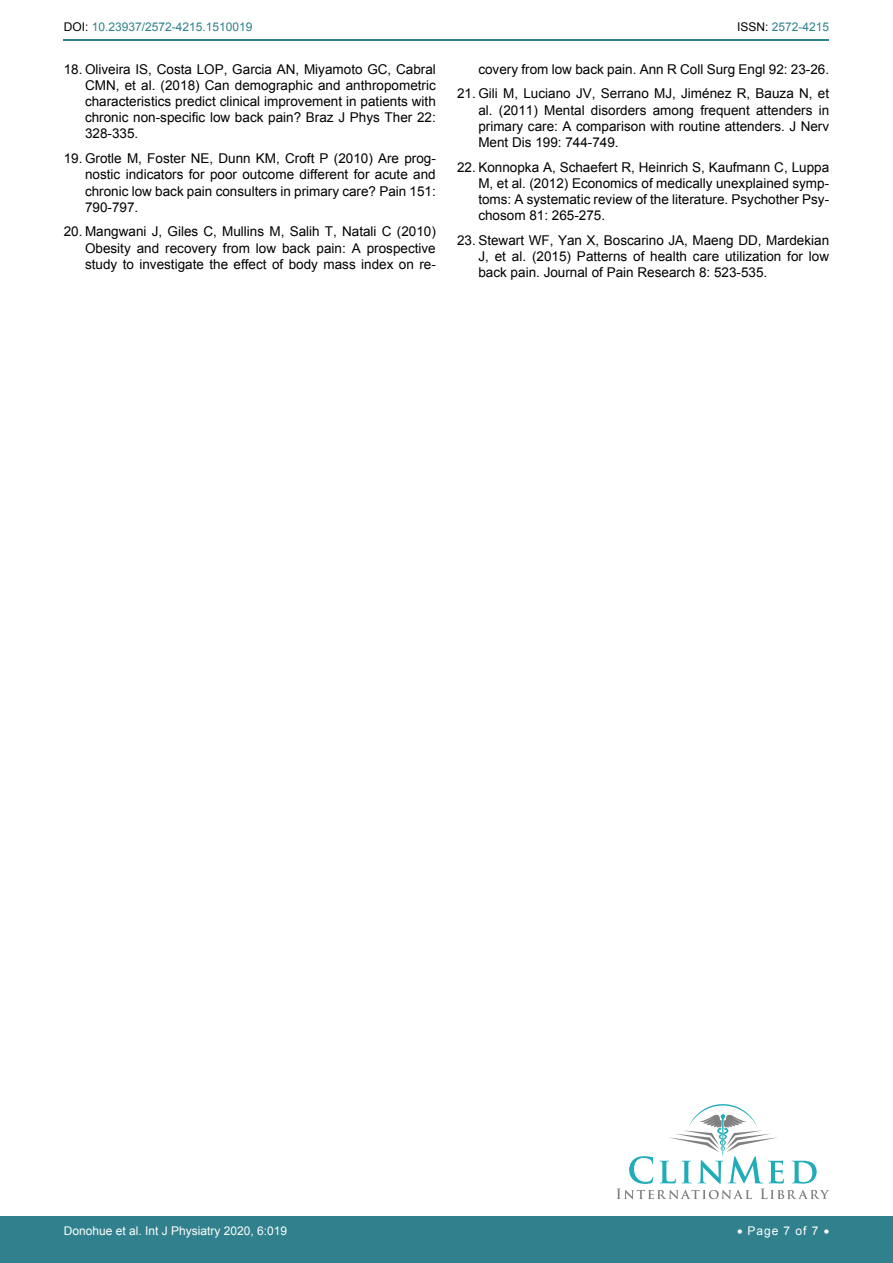
<style>
.page{position:relative;width:893px;height:1263px;background:#fff}
.page>*{position:absolute;margin:0;border:0;box-sizing:border-box;transform-origin:0 0}
.t1{font:13.5px/16.2px "Arial";color:#000;text-align:justify}
.t2{font:12px "Arial";color:#fff}
.t3{font:12px "Arial";color:#30808d}
.s1{color:#000}
</style>
<div class="page">
<hr style="left:64px;top:40px;width:765px;height:1px;background:#30808d">
<div style="left:0;top:1217px;width:893px;height:46px;background:#30808d"></div>
<svg style="left:617px;top:1104px;width:212px;height:95px"></svg>
<p class="t3" style="left:64px;top:19px;width:190px"><span class="s1">DOI:</span> 10.23937/2572-4215.1510019</p>
<p class="t3" style="left:737px;top:19px;width:94px"><span class="s1">ISSN:</span> 2572-4215</p>
<p class="t1" style="left:85px;top:61px;width:352px;text-indent:-21px">18. Oliveira IS, Costa LOP, Garcia AN, Miyamoto GC, Cabral CMN, et al. (2018) Can demographic and anthropometric characteristics predict clinical improvement in patients with chronic non-specific low back pain? Braz J Phys Ther 22:<br>328-335.</p>
<p class="t1" style="left:85px;top:150px;width:352px;text-indent:-21px">19. Grotle M, Foster NE, Dunn KM, Croft P (2010) Are prog&shy;nostic indicators for poor outcome different for acute and chronic low back pain consulters in primary care? Pain 151:<br>790-797.</p>
<p class="t1" style="left:85px;top:224px;width:352px;text-indent:-21px">20. Mangwani J, Giles C, Mullins M, Salih T, Natali C (2010)<br>Obesity and recovery from low back pain: A prospective study to investigate the effect of body mass index on re-</p>
<p class="t1" style="left:478px;top:61px;width:352px">covery from low back pain. Ann R Coll Surg Engl 92: 23-26.</p>
<p class="t1" style="left:478px;top:86px;width:352px;text-indent:-21px">21. Gili M, Luciano JV, Serrano MJ, Jiménez R, Bauza N, et al. (2011) Mental disorders among frequent attenders in primary care: A comparison with routine attenders. J Nerv Ment Dis 199: 744-749.</p>
<p class="t1" style="left:478px;top:159px;width:352px;text-indent:-21px">22. Konnopka A, Schaefert R, Heinrich S, Kaufmann C, Luppa M, et al. (2012) Economics of medically unexplained symp&shy;toms: A systematic review of the literature. Psychother Psy&shy;chosom 81: 265-275.</p>
<p class="t1" style="left:478px;top:232px;width:352px;text-indent:-21px">23. Stewart WF, Yan X, Boscarino JA, Maeng DD, Mardekian J, et al. (2015) Patterns of health care utilization for low back pain. Journal of Pain Research 8: 523-535.</p>
<p class="t2" style="left:64px;top:1223px;width:225px">Donohue et al. Int J Physiatry 2020, 6:019</p>
<p class="t2" style="left:737px;top:1223px;width:94px">• Page 7 of 7 •</p>
</div>
